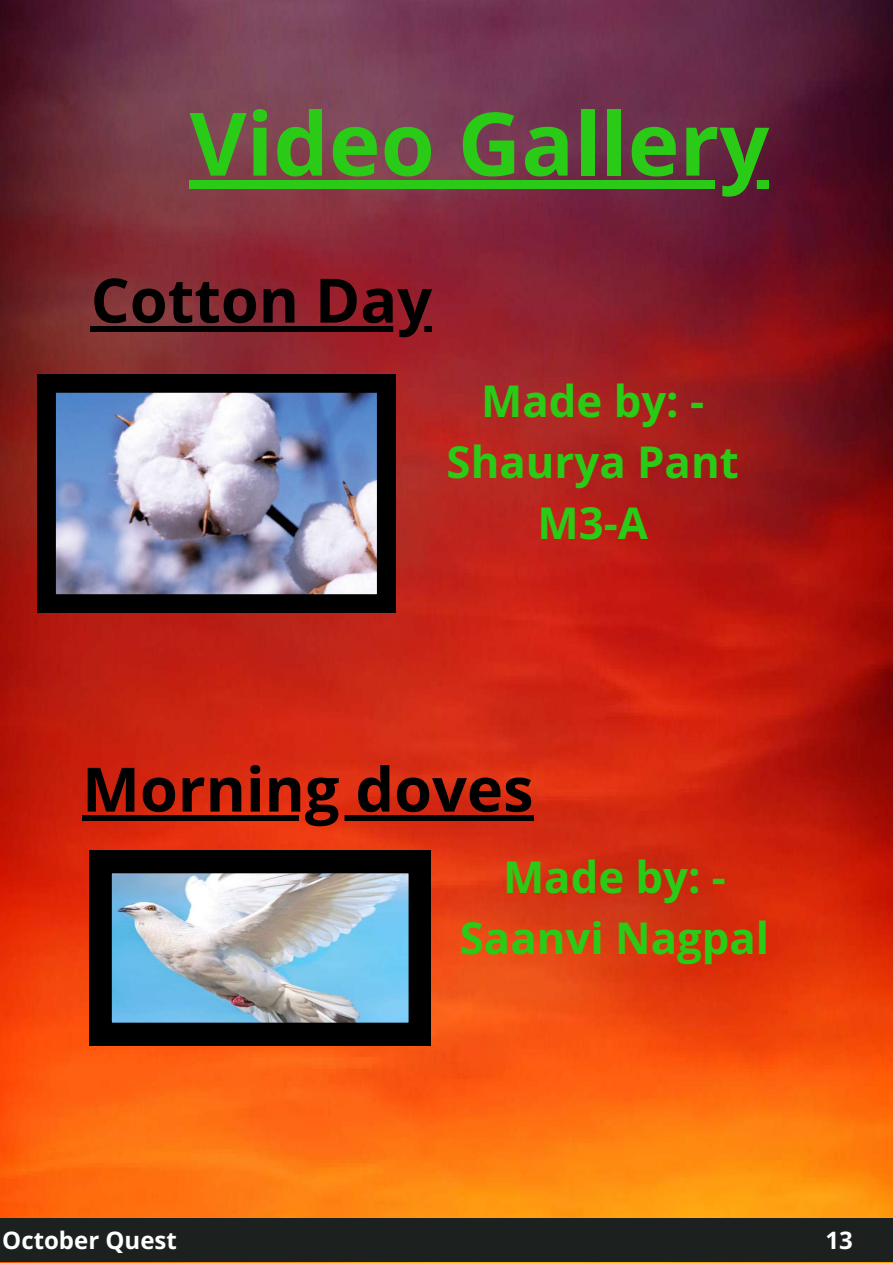
<style>
.page{position:relative;width:893px;height:1263px;background:#fff}
.page>*{position:absolute;margin:0;border:0;box-sizing:border-box;transform-origin:0 0}
.t1{font:700 87.68px "Open Sans";color:#2acb16}
.t2{font:700 61.2px "Open Sans";color:#000}
.t3{font:700 43.72px/61.1px "Open Sans";color:#2acb16;text-align:center}
.t4{font:700 24px "Open Sans";color:#fff}
</style>
<div class="page">
<img style="left:0;top:0;width:893px;height:1263px">
<img style="left:37px;top:374px;width:358px;height:239px">
<svg style="left:89px;top:851px;width:342px;height:194px;background:#6a818d"></svg>
<div style="left:190px;top:180px;width:579px;height:9px;background:#2acb16"></div>
<div style="left:91px;top:326px;width:341px;height:6px;background:#000"></div>
<div style="left:82px;top:815px;width:451px;height:6px;background:#000"></div>
<div style="left:0;top:1218px;width:893px;height:44px;background:#1c2120"></div>
<h1 class="t1" style="left:190px;top:82px;width:581px">Video Gallery</h1>
<h2 class="t2" style="left:91px;top:257px;width:343px">Cotton Day</h2>
<p class="t3" style="left:446px;top:369px;width:294px">Made by: -<br>Shaurya Pant<br>M3-A</p>
<h2 class="t2" style="left:82px;top:746px;width:453px">Morning doves</h2>
<p class="t3" style="left:460px;top:846px;width:311px">Made by: -<br>Saanvi Nagpal</p>
<p class="t4" style="left:2px;top:1223px;width:176px">October Quest</p>
<p class="t4" style="left:825px;top:1223px;width:29px">13</p>
</div>
